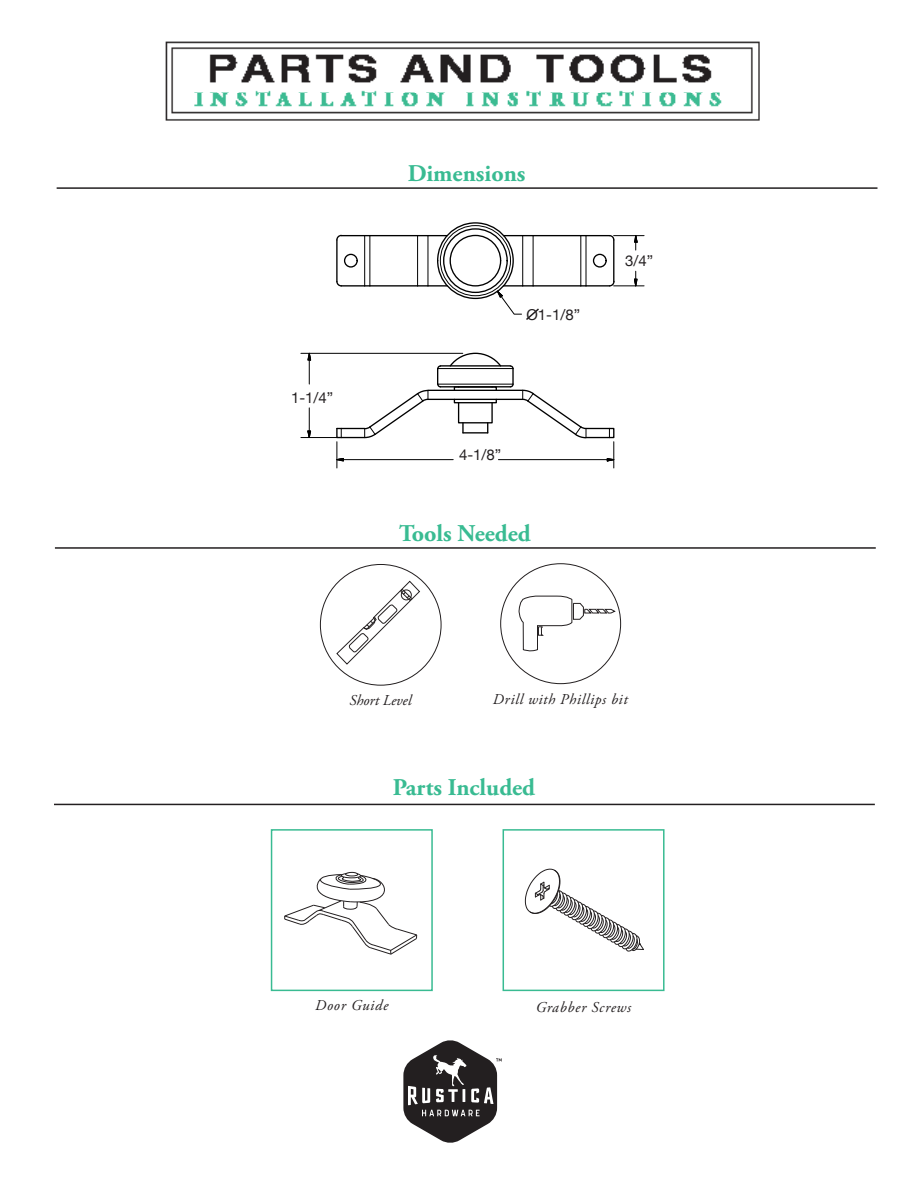
<style>
.page{position:relative;width:918px;height:1188px;background:#fff}
.page>*{position:absolute;margin:0;border:0;box-sizing:border-box;transform-origin:0 0}
.t1{font:700 24px "Adobe Garamond Pro";color:#39bb92}
.t2{font:italic 15px "Adobe Garamond Pro";letter-spacing:.04em;color:#231f20}
.t3{font:15px "Helvetica Neue";color:#231f20}
.t4{font:italic 15px "Adobe Garamond Pro";color:#231f20}
</style>
<div class="page">
<img style="left:54px;top:41px;width:824px;height:951px">
<svg style="left:518px;top:595px;width:99px;height:91px"></svg>
<svg style="left:525px;top:868px;width:119px;height:84px"></svg>
<div style="left:503px;top:829px;width:162px;height:162px;border:2px solid #39bb92"></div>
<div style="left:345px;top:872px;width:13px;height:4px;border:1px solid #231f20;border-radius:50%"></div>
<svg style="left:284px;top:874px;width:133px;height:81px"></svg>
<div style="left:271px;top:829px;width:162px;height:162px;border:2px solid #39bb92"></div>
<hr style="left:55px;top:547px;width:821px;height:2px;background:#231f20">
<hr style="left:54px;top:804px;width:821px;height:1px;background:#231f20">
<svg style="left:336px;top:580px;width:85px;height:85px"></svg>
<hr style="left:428px;top:399px;width:95px;height:1px;background:#000">
<hr style="left:428px;top:390px;width:95px;height:1px;background:#000">
<hr style="left:438px;top:368px;width:75px;height:1px;background:#000">
<hr style="left:440px;top:365px;width:70px;height:2px;background:#000">
<hr style="left:438px;top:384px;width:75px;height:1px;background:#000">
<hr style="left:440px;top:386px;width:70px;height:1px;background:#000">
<svg style="left:509px;top:365px;width:5px;height:23px"></svg>
<svg style="left:437px;top:365px;width:5px;height:23px"></svg>
<hr style="left:463px;top:432px;width:25px;height:2px;background:#000">
<svg style="left:448px;top:352px;width:54px;height:16px"></svg>
<svg style="left:462px;top:423px;width:2px;height:10px"></svg>
<div style="left:454px;top:399px;width:43px;height:4px;border:1px solid #000"></div>
<div style="left:458px;top:402px;width:35px;height:21px;border:1px solid #000"></div>
<div style="left:454px;top:386px;width:43px;height:5px;border:1px solid #000"></div>
<svg style="left:608px;top:280px;width:7px;height:7px"></svg>
<svg style="left:336px;top:280px;width:7px;height:7px"></svg>
<hr style="left:613px;top:240px;width:1px;height:42px;background:#000">
<hr style="left:427px;top:236px;width:1px;height:50px;background:#000">
<svg style="left:418px;top:235px;width:29px;height:1px"></svg>
<svg style="left:418px;top:285px;width:29px;height:2px"></svg>
<hr style="left:533px;top:235px;width:48px;height:1px;background:#000">
<hr style="left:533px;top:285px;width:48px;height:2px;background:#000">
<hr style="left:586px;top:285px;width:23px;height:2px;background:#000">
<hr style="left:336px;top:240px;width:2px;height:42px;background:#000">
<hr style="left:341px;top:285px;width:24px;height:2px;background:#000">
<svg style="left:336px;top:234px;width:34px;height:7px"></svg>
<hr style="left:364px;top:236px;width:1px;height:50px;background:#000">
<hr style="left:369px;top:236px;width:1px;height:50px;background:#000">
<hr style="left:370px;top:235px;width:48px;height:1px;background:#000">
<hr style="left:417px;top:236px;width:1px;height:50px;background:#000">
<hr style="left:370px;top:285px;width:48px;height:2px;background:#000">
<hr style="left:522px;top:236px;width:1px;height:50px;background:#000">
<hr style="left:533px;top:236px;width:1px;height:50px;background:#000">
<svg style="left:503px;top:235px;width:30px;height:1px"></svg>
<hr style="left:580px;top:236px;width:1px;height:50px;background:#000">
<hr style="left:586px;top:236px;width:1px;height:50px;background:#000">
<svg style="left:581px;top:234px;width:34px;height:7px"></svg>
<div style="left:593px;top:254px;width:14px;height:14px;border:1px solid #000;border-radius:50%"></div>
<div style="left:344px;top:254px;width:14px;height:14px;border:1px solid #000;border-radius:50%"></div>
<div style="left:437px;top:222px;width:77px;height:77px;border:1px solid #000;border-radius:50%"></div>
<div style="left:440px;top:225px;width:71px;height:71px;border:1px solid #000;border-radius:50%"></div>
<div style="left:443px;top:228px;width:65px;height:65px;border:1px solid #000;border-radius:50%"></div>
<div style="left:450px;top:235px;width:51px;height:52px;border:1px solid #000;border-radius:50%"></div>
<hr style="left:343px;top:459px;width:110px;height:1px;background:#000">
<hr style="left:498px;top:459px;width:109px;height:1px;background:#000">
<svg style="left:333px;top:389px;width:96px;height:79px"></svg>
<svg style="left:521px;top:389px;width:96px;height:79px"></svg>
<svg style="left:307px;top:408px;width:4px;height:33px"></svg>
<svg style="left:307px;top:350px;width:4px;height:34px"></svg>
<hr style="left:301px;top:437px;width:36px;height:1px;background:#000">
<hr style="left:301px;top:353px;width:162px;height:1px;background:#000">
<svg style="left:634px;top:232px;width:4px;height:18px"></svg>
<svg style="left:634px;top:271px;width:4px;height:18px"></svg>
<hr style="left:614px;top:286px;width:30px;height:1px;background:#000">
<hr style="left:614px;top:235px;width:30px;height:1px;background:#000">
<svg style="left:495px;top:285px;width:46px;height:37px"></svg>
<hr style="left:57px;top:187px;width:820px;height:2px;background:#231f20">
<svg style="left:403px;top:1040px;width:99px;height:103px"></svg>
<p class="t3" style="left:291px;top:387px;width:44px">1-1/4”</p>
<p class="t1" style="left:408px;top:160px;width:119px">Dimensions</p>
<p class="t3" style="left:526px;top:304px;width:55px">O1-1/8”</p>
<p class="t3" style="left:625px;top:250px;width:30px">3/4”</p>
<p class="t3" style="left:459px;top:444px;width:44px">4-1/8”</p>
<p class="t1" style="left:399px;top:520px;width:133px">Tools Needed</p>
<p class="t4" style="left:350px;top:692px;width:63px">Short Level</p>
<p class="t2" style="left:493px;top:690px;width:136px">Drill with Phillips bit</p>
<p class="t1" style="left:393px;top:774px;width:144px">Parts Included</p>
<p class="t2" style="left:315px;top:996px;width:74px">Door Guide</p>
<p class="t2" style="left:536px;top:998px;width:97px">Grabber Screws</p>
</div>
